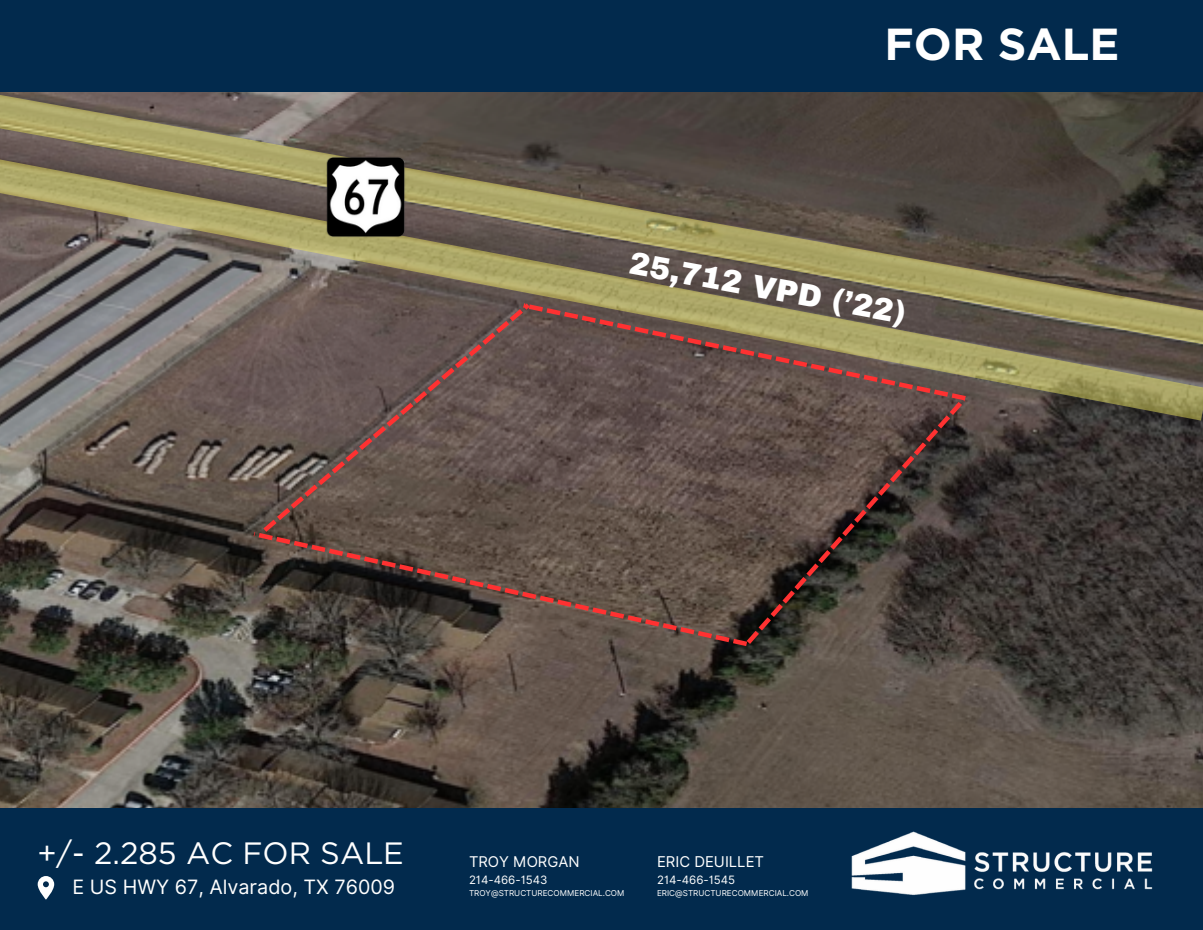
<style>
.page{position:relative;width:1203px;height:930px;background:#fff}
.page>*{position:absolute;margin:0;border:0;box-sizing:border-box;transform-origin:0 0}
.t1{font:700 44.8px "Gotham";color:#fff}
.t2{font:900 31.2px "Archivo";color:#fff}
.t3{font:30.8px "Gotham";color:#fff}
.t4{font:19.8px "Inter";color:#fff}
.t5{font:14.8px "Inter";color:#fff}
.t6{font:11.6px "Inter";color:#fff}
.t7{font:8.2px "Inter";color:#fff}
</style>
<div class="page">
<img style="left:0;top:424px;width:1203px;height:385px">
<div style="left:0;top:809px;width:1203px;height:121px;background:#022a4d"></div>
<div style="left:0;top:0;width:1203px;height:92px;background:#022a4d"></div>
<svg style="left:38px;top:876px;width:16px;height:24px"></svg>
<img style="left:851px;top:831px;width:302px;height:64px">
<svg style="left:0;top:349px;width:1203px;height:75px"></svg>
<svg style="left:0;top:92px;width:1203px;height:257px"></svg>
<img style="left:326px;top:157px;width:81px;height:81px">
<svg style="left:263px;top:303px;width:267px;height:229px;fill:#655551"></svg>
<svg style="left:747px;top:400px;width:218px;height:244px"></svg>
<svg style="left:254px;top:532px;width:493px;height:114px"></svg>
<svg style="left:523px;top:303px;width:443px;height:97px"></svg>
<p class="t1" style="left:885px;top:17px;width:237px">FOR SALE</p>
<p class="t2" style="left:632px;top:247px;width:282px;rotate:10deg">25,712 VPD (’22)</p>
<h2 class="t3" style="left:37px;top:835px;width:368px">+/- 2.285 AC FOR SALE</h2>
<h2 class="t4" style="left:73px;top:875px;width:324px">E US HWY 67, Alvarado, TX 76009</h2>
<p class="t5" style="left:469px;top:853px;width:112px">TROY MORGAN</p>
<h3 class="t6" style="left:469px;top:873px;width:80px">214-466-1543</h3>
<p class="t7" style="left:469px;top:888px;width:157px">TROY@STRUCTURECOMMERCIAL.COM</p>
<p class="t5" style="left:657px;top:853px;width:109px">ERIC DEUILLET</p>
<p class="t6" style="left:657px;top:873px;width:80px">214-466-1545</p>
<p class="t7" style="left:657px;top:888px;width:153px">ERIC@STRUCTURECOMMERCIAL.COM</p>
</div>
